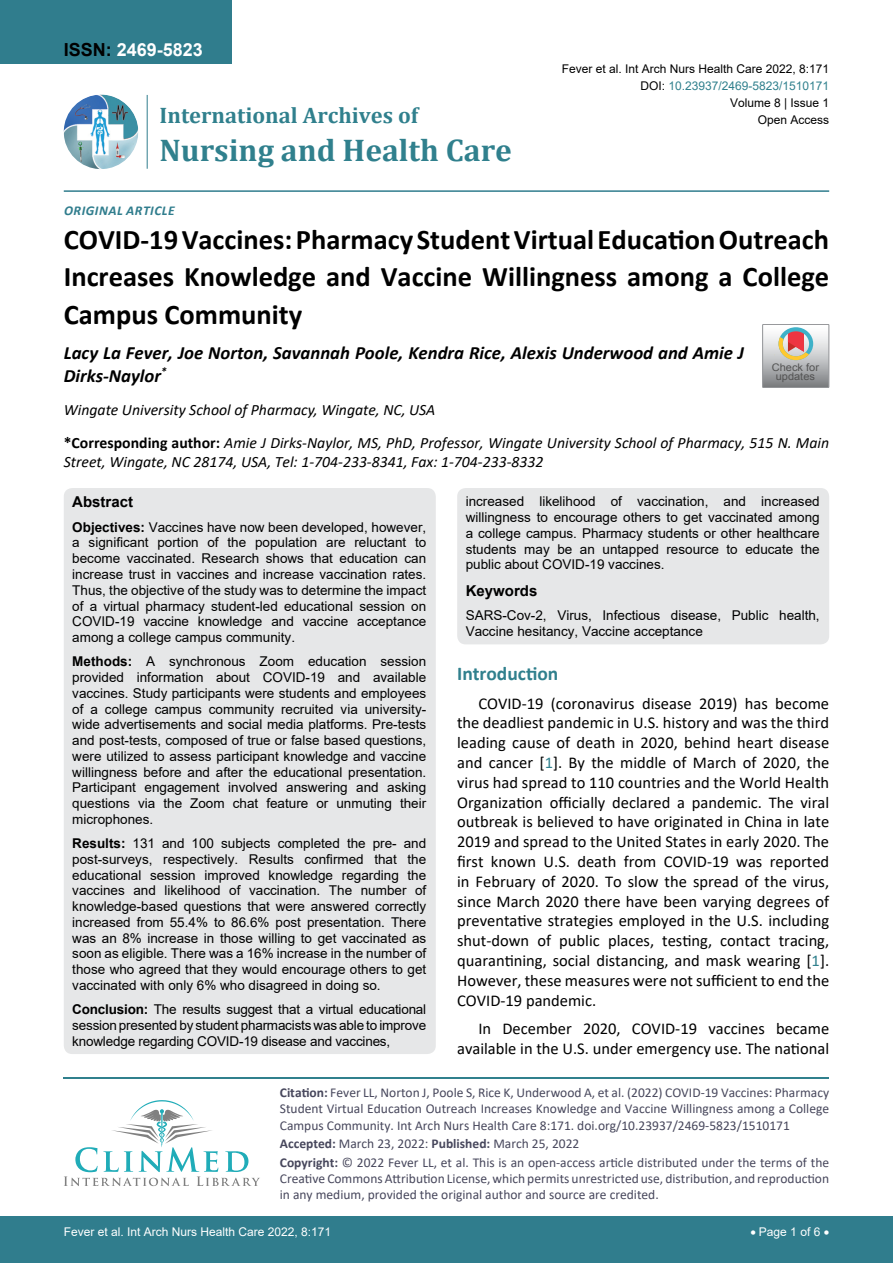
<style>
.page{position:relative;width:893px;height:1263px;background:#fff}
.page>*{position:absolute;margin:0;border:0;box-sizing:border-box;transform-origin:0 0}
.t1{font:700 31.5px "Cambria";color:#30808d}
.t2{font:700 28.5px/37.5px "Calibri";color:#000;text-align:justify}
.t3{font:700 22.5px "Cambria";color:#30808d}
.t4{font:700 19.5px "Calibri";color:#30808d}
.t5{font:italic 700 18.75px/22.5px "Calibri";color:#000}
.t6{font:700 18px "Arial";color:#fff}
.t7{font:16.5px/19.8px "Calibri";color:#000;text-align:justify}
.t8{font:italic 15.75px/18.9px "Calibri";color:#000}
.t9{font:700 15px "Arial";color:#000}
.t10{font:13.5px/15.8px "Arial";color:#000;text-align:justify}
.t11{font:13.5px/16.2px "Calibri";color:#47475c}
.t12{font:italic 700 13.5px "Calibri";letter-spacing:.04em;color:#307d8d}
.t13{font:12px "Arial";color:#000}
.t14{font:12px "Arial";color:#fff}
.t15{font:12px "Arial";color:#30808d}
.t16{font:10.5px/9px "Arial";color:#535353;text-align:center;scale:1.06 1}
.s1{color:#000}
.s2{font-weight:700;font-style:normal}
.s3{font-weight:700}
.s4{color:#30808d}
</style>
<div class="page">
<hr style="left:64px;top:1077px;width:765px;height:1px;background:#30808d">
<svg style="left:64px;top:1100px;width:196px;height:86px"></svg>
<div style="left:0;top:1217px;width:893px;height:46px;background:#307d8d"></div>
<div style="left:0;top:0;width:231px;height:64px;background:#307d8d"></div>
<img style="left:64px;top:95px;width:74px;height:74px;border-radius:37px">
<hr style="left:147px;top:95px;width:1px;height:74px;background:#307d8d">
<hr style="left:64px;top:190px;width:765px;height:2px;background:#307d8d">
<div style="left:64px;top:488px;width:372px;height:566px;background:#e6e7e8;border-radius:9px"></div>
<div style="left:457px;top:488px;width:372px;height:156px;background:#e6e7e8;border-radius:9px"></div>
<div style="left:762px;top:324px;width:67px;height:64px;border:1px solid #939598"></div>
<svg style="left:763px;top:324px;width:66px;height:63px;background:#bdb6b3"></svg>
<h3 class="t6" style="left:64px;top:37px;width:141px"><span class="s1">ISSN:</span> 2469-5823</h3>
<h3 class="t3" style="left:160px;top:100px;width:260px">International Archives of</h3>
<h1 class="t1" style="left:160px;top:128px;width:354px">Nursing and Health Care</h1>
<p class="t12" style="left:64px;top:201px;width:44px">Original</p>
<p class="t12" style="left:126px;top:201px;width:50px">Article</p>
<p class="t13" style="left:562px;top:60px;width:269px">Fever et al. Int Arch Nurs Health Care 2022, 8:171</p>
<p class="t13" style="left:730px;top:95px;width:101px">Volume 8 | Issue 1</p>
<p class="t15" style="left:640px;top:77px;width:190px"><span class="s1">DOI:</span> 10.23937/2469-5823/1510171</p>
<p class="t13" style="left:758px;top:112px;width:73px">Open Access</p>
<h2 class="t2" style="left:64px;top:220px;width:767px">COVID-19 Vaccines: Pharmacy Student Virtual Education Outreach Increases Knowledge and Vaccine Willingness among a College Campus Community</h2>
<h3 class="t5" style="left:64px;top:341px;width:682px">Lacy La Fever, Joe Norton, Savannah Poole, Kendra Rice, Alexis Underwood and Amie J<br>Dirks-Naylor<sup>*</sup></h3>
<p class="t8" style="left:64px;top:399px;width:373px">Wingate University School of Pharmacy, Wingate, NC, USA</p>
<p class="t16" style="left:772px;top:363px;width:46px">Check for updates</p>
<p class="t8" style="left:64px;top:432px;width:767px"><span class="s2">*Corresponding author:</span> Amie J Dirks-Naylor, MS, PhD, Professor, Wingate University School of Pharmacy, 515 N. Main<br>Street, Wingate, NC 28174, USA, Tel: 1-704-233-8341, Fax: 1-704-233-8332</p>
<p class="t9" style="left:72px;top:492px;width:62px">Abstract</p>
<p class="t10" style="left:72px;top:519px;width:355px"><span class="s3">Objectives:</span> Vaccines have now been developed, however, a significant portion of the population are reluctant to become vaccinated. Research shows that education can increase trust in vaccines and increase vaccination rates.<br>Thus, the objective of the study was to determine the impact of a virtual pharmacy student-led educational session on COVID-19 vaccine knowledge and vaccine acceptance among a college campus community.</p>
<p class="t10" style="left:72px;top:653px;width:355px"><span class="s3">Methods:</span> A synchronous Zoom education session provided information about COVID-19 and available vaccines. Study participants were students and employees of a college campus community recruited via university&shy;wide advertisements and social media platforms. Pre-tests and post-tests, composed of true or false based questions, were utilized to assess participant knowledge and vaccine willingness before and after the educational presentation.<br>Participant engagement involved answering and asking questions via the Zoom chat feature or unmuting their microphones.</p>
<p class="t10" style="left:72px;top:835px;width:355px"><span class="s3">Results:</span> 131 and 100 subjects completed the pre- and post-surveys, respectively. Results confirmed that the educational session improved knowledge regarding the vaccines and likelihood of vaccination. The number of knowledge-based questions that were answered correctly increased from 55.4% to 86.6% post presentation. There was an 8% increase in those willing to get vaccinated as soon as eligible. There was a 16% increase in the number of those who agreed that they would encourage others to get vaccinated with only 6% who disagreed in doing so.</p>
<p class="t10" style="left:72px;top:1001px;width:355px"><span class="s3">Conclusion:</span> The results suggest that a virtual educational session presented by student pharmacists was able to improve knowledge regarding COVID-19 disease and vaccines,</p>
<p class="t10" style="left:466px;top:494px;width:355px">increased likelihood of vaccination, and increased willingness to encourage others to get vaccinated among a college campus. Pharmacy students or other healthcare students may be an untapped resource to educate the public about COVID-19 vaccines.</p>
<p class="t9" style="left:466px;top:580px;width:73px">Keywords</p>
<p class="t10" style="left:466px;top:607px;width:355px">SARS-Cov-2, Virus, Infectious disease, Public health,<br>Vaccine hesitancy, Vaccine acceptance</p>
<h3 class="t4" style="left:457px;top:660px;width:103px">Introduction</h3>
<p class="t7" style="left:457px;top:693px;width:374px;text-indent:21px">COVID-19 (coronavirus disease 2019) has become the deadliest pandemic in U.S. history and was the third leading cause of death in 2020, behind heart disease and cancer [<span class="s4">1</span>]. By the middle of March of 2020, the virus had spread to 110 countries and the World Health Organization officially declared a pandemic. The viral outbreak is believed to have originated in China in late 2019 and spread to the United States in early 2020. The first known U.S. death from COVID-19 was reported in February of 2020. To slow the spread of the virus, since March 2020 there have been varying degrees of preventative strategies employed in the U.S. including shut-down of public places, testing, contact tracing, quarantining, social distancing, and mask wearing [<span class="s4">1</span>].<br>However, these measures were not sufficient to end the COVID-19 pandemic.</p>
<p class="t7" style="left:457px;top:1018px;width:374px;text-align:right">In December 2020, COVID-19 vaccines became available in the U.S. under emergency use. The national</p>
<p class="t11" style="left:280px;top:1084px;width:551px;text-align:justify"><span class="s3">Citation:</span> Fever LL, Norton J, Poole S, Rice K, Underwood A, et al. (2022) COVID-19 Vaccines: Pharmacy Student Virtual Education Outreach Increases Knowledge and Vaccine Willingness among a College Campus Community. Int Arch Nurs Health Care 8:171. doi.org/10.23937/2469-5823/1510171</p>
<p class="t11" style="left:280px;top:1134px;width:551px;line-height:18.6px"><span class="s3">Accepted:</span> March 23, 2022: <span class="s3">Published:</span> March 25, 2022<br><span class="s3">Copyright:</span> © 2022 Fever LL, et al. This is an open-access article distributed under the terms of the</p>
<p class="t11" style="left:280px;top:1170px;width:551px">Creative Commons Attribution License, which permits unrestricted use, distribution, and reproduction in any medium, provided the original author and source are credited.</p>
<p class="t14" style="left:64px;top:1223px;width:269px">Fever et al. Int Arch Nurs Health Care 2022, 8:171</p>
<p class="t14" style="left:750px;top:1223px;width:80px">• Page 1 of 6 •</p>
</div>
